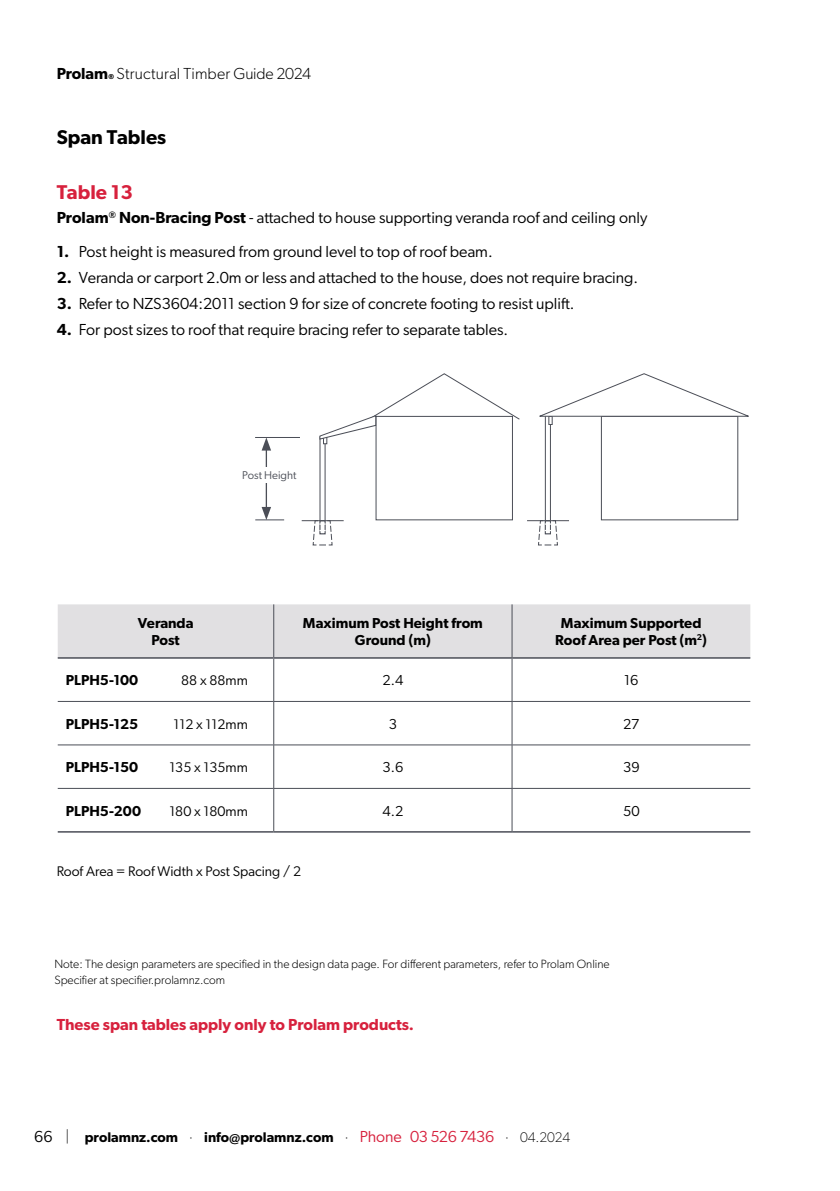
<style>
.page{position:relative;width:840px;height:1191px;background:#fff}
.page>*{position:absolute;margin:0;border:0;box-sizing:border-box;transform-origin:0 0}
.t1{font:600 20px "Gibson";color:#000}
.t2{font:600 20px "Gibson";color:#d7213d}
.t3{font:16px "Gibson";color:#000}
.t4{font:600 16px "Gibson";color:#d7213d}
.t5{font:300 16px "Gibson";letter-spacing:.01em;color:#000}
.t6{font:600 16px "Gibson";letter-spacing:-.005em;color:#000}
.t7{font:600 14.4px/17.4px "Gibson";color:#000;text-align:center}
.t8{font:14.4px "Gibson";color:#000}
.t9{font:14px "Gibson";color:#000}
.t10{font:600 14px "Gibson";color:#000}
.t11{font:300 12px/16px "Gibson";color:#000}
.t12{font:11.2px "Gibson";color:#4b4e57}
.t13{font:800 7px "Avenir";color:#000}
.s1{font-weight:600}
.s2{font-weight:400;font-size:16px}
.s3{font-weight:100;font-size:16px}
.s4{font-weight:100}
.s5{font-weight:400;font-size:16px;color:#d7213d}
</style>
<div class="page">
<div style="left:58px;top:604px;width:692px;height:53px;background:#e1e0e2"></div>
<hr style="left:273px;top:604px;width:1px;height:53px;background:#4b4e57">
<hr style="left:511px;top:604px;width:1px;height:53px;background:#4b4e57">
<hr style="left:273px;top:658px;width:1px;height:43px;background:#4b4e57">
<hr style="left:511px;top:658px;width:1px;height:43px;background:#4b4e57">
<hr style="left:273px;top:701px;width:1px;height:43px;background:#4b4e57">
<hr style="left:511px;top:701px;width:1px;height:43px;background:#4b4e57">
<hr style="left:273px;top:745px;width:1px;height:43px;background:#4b4e57">
<hr style="left:511px;top:745px;width:1px;height:43px;background:#4b4e57">
<hr style="left:273px;top:788px;width:1px;height:43px;background:#4b4e57">
<hr style="left:511px;top:788px;width:1px;height:43px;background:#4b4e57">
<hr style="left:58px;top:657px;width:216px;height:1px;background:#4b4e57">
<hr style="left:274px;top:657px;width:238px;height:1px;background:#4b4e57">
<hr style="left:512px;top:657px;width:238px;height:1px;background:#4b4e57">
<hr style="left:58px;top:831px;width:216px;height:1px;background:#4b4e57">
<hr style="left:274px;top:831px;width:238px;height:1px;background:#4b4e57">
<hr style="left:512px;top:831px;width:238px;height:1px;background:#4b4e57">
<hr style="left:58px;top:701px;width:216px;height:1px;background:#4b4e57">
<hr style="left:274px;top:701px;width:238px;height:1px;background:#4b4e57">
<hr style="left:512px;top:701px;width:238px;height:1px;background:#4b4e57">
<hr style="left:58px;top:744px;width:216px;height:1px;background:#4b4e57">
<hr style="left:274px;top:744px;width:238px;height:1px;background:#4b4e57">
<hr style="left:512px;top:744px;width:238px;height:1px;background:#4b4e57">
<hr style="left:58px;top:788px;width:216px;height:1px;background:#4b4e57">
<hr style="left:274px;top:788px;width:238px;height:1px;background:#4b4e57">
<hr style="left:512px;top:788px;width:238px;height:1px;background:#4b4e57">
<svg style="left:319px;top:447px;width:6px;height:73px"></svg>
<svg style="left:312px;top:521px;width:21px;height:24px"></svg>
<hr style="left:301px;top:520px;width:42px;height:1px;background:#4b4e57">
<svg style="left:319px;top:373px;width:201px;height:74px"></svg>
<svg style="left:544px;top:425px;width:6px;height:95px"></svg>
<div style="left:600px;top:416px;width:138px;height:104px;background:#fff;border:1px solid #4b4e57"></div>
<svg style="left:537px;top:521px;width:21px;height:24px"></svg>
<hr style="left:527px;top:520px;width:42px;height:1px;background:#4b4e57">
<svg style="left:539px;top:373px;width:210px;height:52px"></svg>
<hr style="left:266px;top:447px;width:1px;height:63px;background:#4b4e57">
<svg style="left:262px;top:438px;width:9px;height:12px"></svg>
<div style="left:231px;top:467px;width:76px;height:15px;background:#fff"></div>
<hr style="left:255px;top:437px;width:45px;height:1px;background:#4b4e57">
<svg style="left:255px;top:507px;width:29px;height:13px"></svg>
<p class="t6" style="left:57px;top:64px;width:53px">Prolam</p>
<p class="t13" style="left:108px;top:71px;width:7px">®</p>
<p class="t5" style="left:117px;top:64px;width:196px">Structural Timber Guide 2024</p>
<p class="t1" style="left:57px;top:125px;width:111px">Span Tables</p>
<p class="t2" style="left:57px;top:180px;width:78px">Table 13</p>
<p class="t3" style="left:57px;top:208px;width:592px"><span class="s1">Prolam</span><sup>®</sup> <span class="s1">Non-Bracing Post</span> - attached to house supporting veranda roof and ceiling only</p>
<p class="t3" style="left:57px;top:242px;width:437px"><span class="s1">1.</span> Post height is measured from ground level to top of roof beam.</p>
<p class="t3" style="left:57px;top:268px;width:583px"><span class="s1">2.</span> Veranda or carport 2.0m or less and attached to the house, does not require bracing.</p>
<p class="t3" style="left:57px;top:294px;width:519px"><span class="s1">3.</span> Refer to NZS3604:2011 section 9 for size of concrete footing to resist uplift.</p>
<p class="t3" style="left:57px;top:320px;width:453px"><span class="s1">4.</span> For post sizes to roof that require bracing refer to separate tables.</p>
<p class="t12" style="left:242px;top:468px;width:56px">Post Height</p>
<p class="t7" style="left:138px;top:614px;width:57px">Veranda<br>Post</p>
<p class="t7" style="left:303px;top:614px;width:181px">Maximum Post Height from<br>Ground (m)</p>
<p class="t7" style="left:555px;top:614px;width:153px">Maximum Supported<br>Roof Area per Post (m<sup>2</sup>)</p>
<p class="t7" style="left:66px;top:671px;width:74px">PLPH5-100</p>
<p class="t9" style="left:181px;top:672px;width:68px">88 x 88mm</p>
<p class="t8" style="left:382px;top:672px;width:22px">2.4</p>
<p class="t8" style="left:624px;top:672px;width:16px">16</p>
<p class="t7" style="left:66px;top:715px;width:74px">PLPH5-125</p>
<p class="t9" style="left:173px;top:715px;width:76px">112 x 112mm</p>
<p class="t8" style="left:388px;top:715px;width:10px">3</p>
<p class="t8" style="left:623px;top:715px;width:18px">27</p>
<p class="t7" style="left:66px;top:758px;width:74px">PLPH5-150</p>
<p class="t9" style="left:169px;top:759px;width:80px">135 x 135mm</p>
<p class="t8" style="left:382px;top:759px;width:22px">3.6</p>
<p class="t8" style="left:623px;top:759px;width:18px">39</p>
<p class="t7" style="left:66px;top:802px;width:77px">PLPH5-200</p>
<p class="t9" style="left:169px;top:802px;width:80px">180 x 180mm</p>
<p class="t8" style="left:382px;top:802px;width:22px">4.2</p>
<p class="t8" style="left:623px;top:802px;width:18px">50</p>
<p class="t9" style="left:57px;top:863px;width:246px">Roof Area = Roof Width x Post Spacing / 2</p>
<p class="t11" style="left:54px;top:955px;width:556px">Note: The design parameters are specified in the design data page. For different parameters, refer to Prolam Online<br>Specifier at specifier.prolamnz.com</p>
<p class="t4" style="left:57px;top:1015px;width:359px">These span tables apply only to Prolam products.</p>
<p class="t10" style="left:34px;top:1128px;width:537px"><span class="s2">66</span> <span class="s3">|</span> prolamnz.com <span class="s4">·</span> info@prolamnz.com <span class="s4">·</span> <span class="s5">Phone 03 526 7436</span> <span class="s4">· 04.2024</span></p>
</div>
